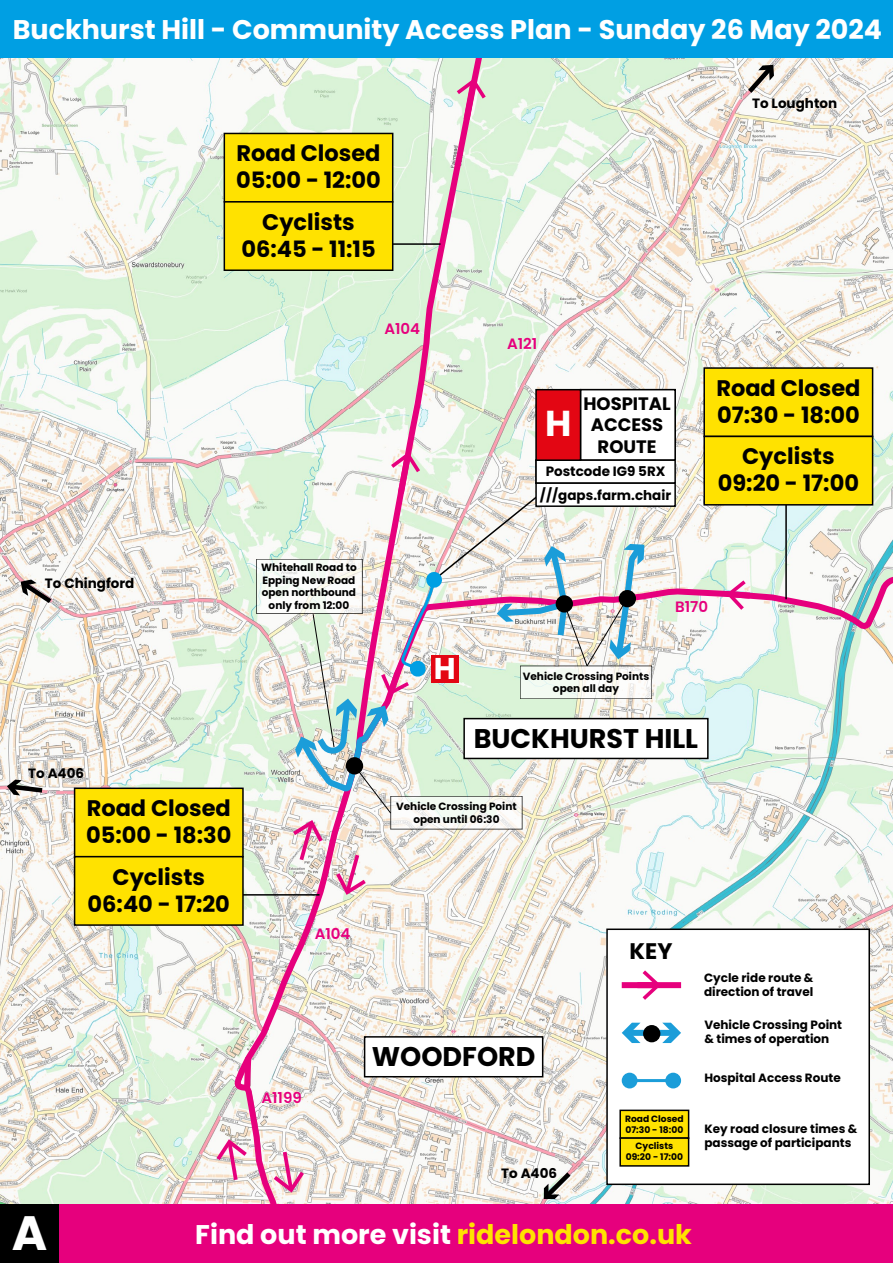
<style>
.page{position:relative;width:893px;height:1263px;background:#fff}
.page>*{position:absolute;margin:0;border:0;box-sizing:border-box;transform-origin:0 0}
.t1{font:700 48.15px "Poppins";color:#fff}
.t2{font:700 36px "Poppins";color:#fff}
.t3{font:700 30px "Poppins";color:#fff}
.t4{font:700 27px "Poppins";color:#fff}
.t5{font:700 27px "Poppins";color:#000}
.t6{font:700 22.5px/27px "Poppins";color:#000}
.t7{font:700 18px/21.6px "Poppins";color:#000;text-align:center}
.t8{font:600 15px "Poppins";color:#e6007d}
.t9{font:700 13.5px "Poppins";color:#000}
.t10{font:700 12px/14.4px "Poppins";color:#000}
.t11{font:700 10.5px/12.6px "Poppins";color:#000;text-align:center}
.t12{font:700 9.15px/10.9px "Poppins";color:#000}
.s1{color:#ffe200}
</style>
<div class="page">
<img style="left:0;top:58px;width:893px;height:1147px">
<svg style="left:7px;top:779px;width:40px;height:16px"></svg>
<svg style="left:239px;top:58px;width:260px;height:1147px"></svg>
<svg style="left:648px;top:572px;width:245px;height:177px"></svg>
<svg style="left:230px;top:1010px;width:26px;height:85px"></svg>
<svg style="left:457px;top:75px;width:29px;height:51px"></svg>
<svg style="left:724px;top:580px;width:32px;height:30px"></svg>
<svg style="left:217px;top:1139px;width:30px;height:45px"></svg>
<svg style="left:274px;top:1148px;width:30px;height:45px"></svg>
<hr style="left:242px;top:894px;width:77px;height:1px;background:#000">
<div style="left:75px;top:788px;width:168px;height:69px;background:#ffe200"></div>
<div style="left:74px;top:787px;width:170px;height:70px;border:2px solid #000"></div>
<div style="left:75px;top:857px;width:168px;height:68px;background:#ffe200"></div>
<div style="left:74px;top:856px;width:170px;height:70px;border:2px solid #000"></div>
<hr style="left:393px;top:243px;width:47px;height:2px;background:#000">
<div style="left:224px;top:133px;width:169px;height:69px;background:#ffe200"></div>
<div style="left:224px;top:133px;width:169px;height:70px;border:2px solid #000"></div>
<div style="left:224px;top:202px;width:169px;height:68px;background:#ffe200"></div>
<div style="left:224px;top:201px;width:169px;height:70px;border:2px solid #000"></div>
<hr style="left:785px;top:505px;width:2px;height:94px;background:#000">
<div style="left:704px;top:368px;width:169px;height:68px;background:#ffe200"></div>
<div style="left:703px;top:367px;width:170px;height:70px;border:2px solid #000"></div>
<div style="left:704px;top:436px;width:169px;height:69px;background:#ffe200"></div>
<div style="left:703px;top:436px;width:170px;height:70px;border:2px solid #000"></div>
<div style="left:0;top:1205px;width:893px;height:58px;background:#e6007d"></div>
<div style="left:0;top:0;width:893px;height:58px;background:#009fe3"></div>
<div style="left:464px;top:719px;width:244px;height:39px;background:#fff"></div>
<div style="left:463px;top:718px;width:246px;height:41px;border:2px solid #000"></div>
<div style="left:580px;top:390px;width:95px;height:70px;background:#fff"></div>
<div style="left:580px;top:389px;width:96px;height:72px;border:2px solid #000"></div>
<div style="left:536px;top:460px;width:139px;height:23px;background:#fff"></div>
<div style="left:535px;top:459px;width:141px;height:25px;border:2px solid #000"></div>
<div style="left:536px;top:390px;width:44px;height:70px;background:#e30613"></div>
<div style="left:535px;top:389px;width:46px;height:72px;border:2px solid #000"></div>
<svg style="left:743px;top:62px;width:33px;height:36px"></svg>
<svg style="left:19px;top:578px;width:37px;height:29px"></svg>
<svg style="left:541px;top:1168px;width:34px;height:34px"></svg>
<div style="left:365px;top:1037px;width:178px;height:40px;background:#fff"></div>
<div style="left:364px;top:1036px;width:179px;height:41px;border:2px solid #000"></div>
<div style="left:536px;top:483px;width:139px;height:23px;background:#fff"></div>
<div style="left:535px;top:482px;width:141px;height:25px;border:2px solid #000"></div>
<div style="left:0;top:1205px;width:58px;height:58px;background:#000"></div>
<div style="left:256px;top:559px;width:106px;height:54px;background:#fff"></div>
<svg style="left:293px;top:449px;width:355px;height:446px"></svg>
<div style="left:607px;top:929px;width:262px;height:255px;background:#fff"></div>
<div style="left:606px;top:928px;width:264px;height:257px;border:2px solid #000"></div>
<div style="left:620px;top:1110px;width:69px;height:28px;background:#ffe200"></div>
<div style="left:619px;top:1109px;width:70px;height:30px;border:2px solid #000"></div>
<div style="left:620px;top:1138px;width:69px;height:28px;background:#ffe200"></div>
<div style="left:619px;top:1137px;width:70px;height:30px;border:2px solid #000"></div>
<svg style="left:643px;top:970px;width:18px;height:30px"></svg>
<div style="left:622px;top:982px;width:59px;height:6px;background:#e6007d"></div>
<svg style="left:640px;top:1030px;width:22px;height:6px"></svg>
<svg style="left:622px;top:1023px;width:18px;height:20px"></svg>
<svg style="left:662px;top:1023px;width:19px;height:20px"></svg>
<hr style="left:629px;top:1079px;width:45px;height:3px;background:#1b9dd9">
<div style="left:622px;top:1073px;width:15px;height:15px;background:#1b9dd9;border-radius:50%"></div>
<div style="left:665px;top:1073px;width:16px;height:15px;background:#1b9dd9;border-radius:50%"></div>
<div style="left:644px;top:1026px;width:16px;height:15px;background:#000;border-radius:50%"></div>
<div style="left:643px;top:1025px;width:17px;height:17px;border:2px solid #000;border-radius:50%"></div>
<h3 class="t4" style="left:13px;top:14px;width:871px">Buckhurst Hill - Community Access Plan - Sunday 26 May 2024</h3>
<h3 class="t6" style="left:236px;top:140px;width:146px">Road Closed<br>05:00 - 12:00</h3>
<h3 class="t6" style="left:241px;top:209px;width:136px;text-align:center">Cyclists<br>06:45 - 11:15</h3>
<p class="t9" style="left:752px;top:95px;width:87px">To Loughton</p>
<p class="t9" style="left:45px;top:575px;width:91px">To Chingford</p>
<p class="t9" style="left:28px;top:765px;width:57px">To A406</p>
<h3 class="t6" style="left:86px;top:795px;width:147px">Road Closed<br>05:00 - 18:30</h3>
<h3 class="t6" style="left:88px;top:863px;width:144px;text-align:center">Cyclists<br>06:40 - 17:20</h3>
<p class="t11" style="left:261px;top:561px;width:97px">Whitehall Road to<br>Epping New Road open northbound only from 12:00</p>
<p class="t8" style="left:384px;top:320px;width:37px">A104</p>
<p class="t8" style="left:507px;top:335px;width:32px">A121</p>
<h3 class="t7" style="left:588px;top:391px;width:79px">Hospital access route</h3>
<p class="t9" style="left:539px;top:464px;width:135px">Postcode CM16 6NS</p>
<h3 class="t7" style="left:583px;top:393px;width:89px">HOSPITAL<br>ACCESS<br>ROUTE</h3>
<p class="t9" style="left:546px;top:464px;width:121px">Postcode IG9 5RX</p>
<h2 class="t2" style="left:545px;top:403px;width:28px">H</h2>
<p class="t9" style="left:540px;top:487px;width:133px">///gaps.farm.chair</p>
<h3 class="t6" style="left:716px;top:375px;width:146px">Road Closed<br>07:30 - 18:00</h3>
<h3 class="t6" style="left:718px;top:443px;width:143px;text-align:center">Cyclists<br>09:20 - 17:00</h3>
<h3 class="t3" style="left:434px;top:651px;width:23px">H</h3>
<p class="t11" style="left:523px;top:670px;width:128px">Vehicle Crossing Points open all day</p>
<p class="t8" style="left:675px;top:598px;width:34px">B170</p>
<h3 class="t5" style="left:474px;top:722px;width:226px">BUCKHURST HILL</h3>
<p class="t11" style="left:396px;top:800px;width:122px">Vehicle Crossing Point open until 06:30</p>
<p class="t8" style="left:315px;top:924px;width:37px">A104</p>
<h3 class="t6" style="left:630px;top:938px;width:44px">KEY</h3>
<h1 class="t1" style="left:12px;top:1205px;width:37px">A</h1>
<p class="t8" style="left:261px;top:1089px;width:42px">A1199</p>
<h3 class="t5" style="left:372px;top:1041px;width:165px">WOODFORD</h3>
<p class="t9" style="left:501px;top:1166px;width:57px">To A406</p>
<p class="t12" style="left:625px;top:1113px;width:60px">Road Closed<br>07:30 - 18:00</p>
<p class="t12" style="left:626px;top:1141px;width:59px;text-align:center">Cyclists<br>09:20 - 17:00</p>
<p class="t10" style="left:704px;top:970px;width:111px">Cycle ride route &amp; direction of travel</p>
<p class="t10" style="left:704px;top:1017px;width:139px">Vehicle Crossing Point &amp; times of operation</p>
<p class="t10" style="left:704px;top:1071px;width:138px">Hospital Access Route</p>
<p class="t10" style="left:704px;top:1121px;width:155px">Key road closure times &amp; passage of participants</p>
<h3 class="t4" style="left:195px;top:1219px;width:498px">Find out more visit <span class="s1">ridelondon.co.uk</span></h3>
</div>
